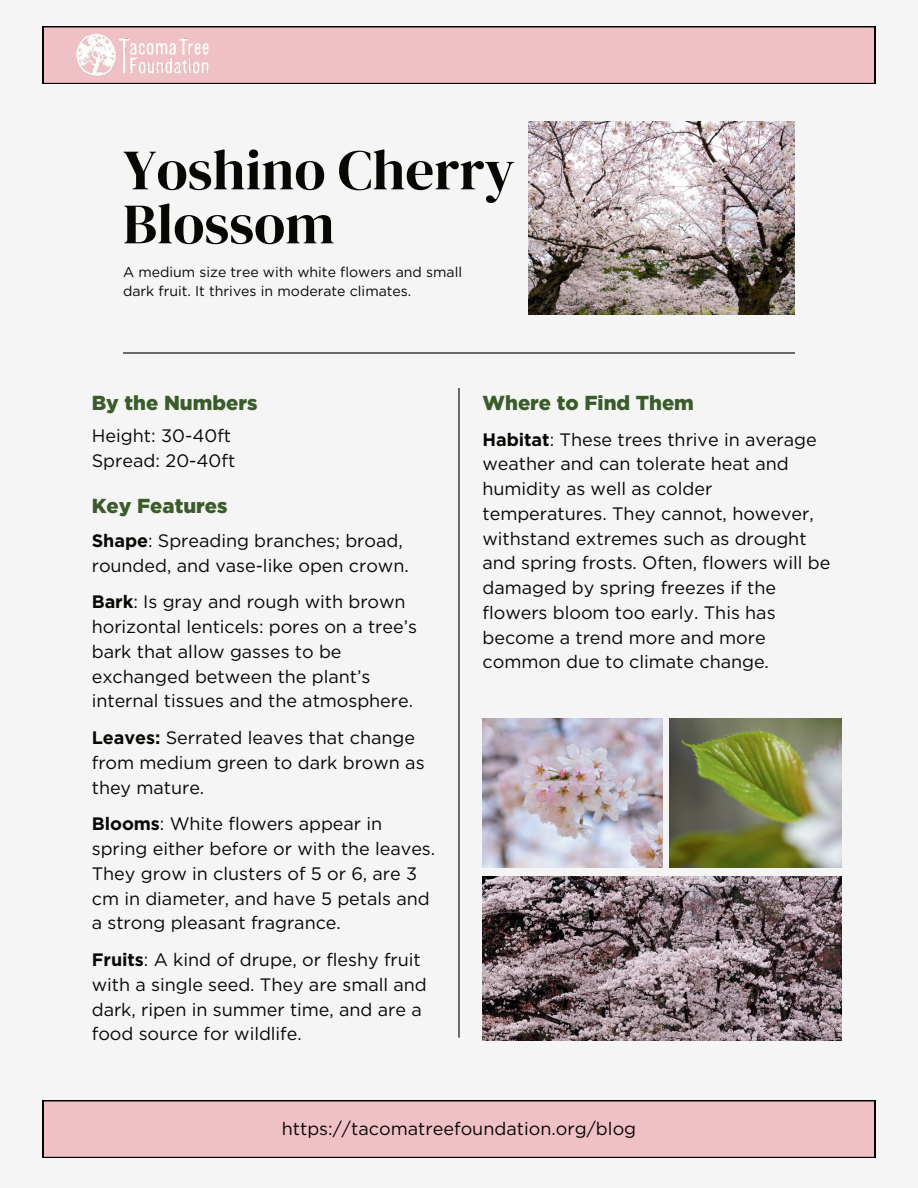
<style>
.page{position:relative;width:918px;height:1188px;background:#f6f5f5}
.page>*{position:absolute;margin:0;border:0;box-sizing:border-box;transform-origin:0 0}
.t1{font:57px/54px "DM Serif Display";color:#080704}
.t2{font:900 20.25px "Gotham";color:#3a5b2b}
.t3{font:18px/24.8px "Gotham";letter-spacing:-.005em;color:#080704}
.t4{font:14.1px/19px "Gotham";color:#080704}
.s1{font-weight:700}
</style>
<div class="page">
<svg style="left:43px;top:26px;width:832px;height:58px"></svg>
<svg style="left:43px;top:1100px;width:832px;height:58px"></svg>
<hr style="left:123px;top:352px;width:672px;height:2px;background:#000">
<hr style="left:458px;top:388px;width:2px;height:650px;background:#000">
<img style="left:483px;top:718px;width:180px;height:150px">
<img style="left:483px;top:876px;width:358px;height:165px">
<img style="left:670px;top:718px;width:172px;height:150px">
<img style="left:529px;top:122px;width:265px;height:192px">
<img style="left:74px;top:34px;width:138px;height:43px">
<h1 class="t1" style="left:123px;top:144px;width:394px">Yoshino Cherry<br>Blossom</h1>
<p class="t4" style="left:123px;top:262px;width:341px">A medium size tree with white flowers and small dark fruit. It thrives in moderate climates.</p>
<p class="t2" style="left:92px;top:389px;width:167px">By the Numbers</p>
<p class="t3" style="left:92px;top:423px;width:145px">Height: 30-40ft<br>Spread: 20-40ft</p>
<p class="t2" style="left:92px;top:492px;width:137px">Key Features</p>
<p class="t3" style="left:92px;top:528px;width:318px"><span class="s1">Shape</span>: Spreading branches; broad, rounded, and vase-like open crown.</p>
<p class="t3" style="left:92px;top:589px;width:327px"><span class="s1">Bark</span>: Is gray and rough with brown horizontal lenticels: pores on a tree’s bark that allow gasses to be exchanged between the plant’s internal tissues and the atmosphere.</p>
<p class="t3" style="left:92px;top:725px;width:334px"><span class="s1">Leaves:</span> Serrated leaves that change from medium green to dark brown as they mature.</p>
<p class="t3" style="left:92px;top:811px;width:345px"><span class="s1">Blooms</span>: White flowers appear in spring either before or with the leaves.<br>They grow in clusters of 5 or 6, are 3 cm in diameter, and have 5 petals and a strong pleasant fragrance.</p>
<p class="t3" style="left:92px;top:947px;width:337px"><span class="s1">Fruits</span>: A kind of drupe, or fleshy fruit with a single seed. They are small and dark, ripen in summer time, and are a food source for wildlife.</p>
<p class="t2" style="left:483px;top:389px;width:213px">Where to Find Them</p>
<p class="t3" style="left:483px;top:426px;width:349px"><span class="s1">Habitat</span>: These trees thrive in average weather and can tolerate heat and humidity as well as colder temperatures. They cannot, however, withstand extremes such as drought and spring frosts. Often, flowers will be damaged by spring freezes if the flowers bloom too early. This has become a trend more and more common due to climate change.</p>
<p class="t3" style="left:282px;top:1116px;width:356px">https://tacomatreefoundation.org/blog</p>
</div>
